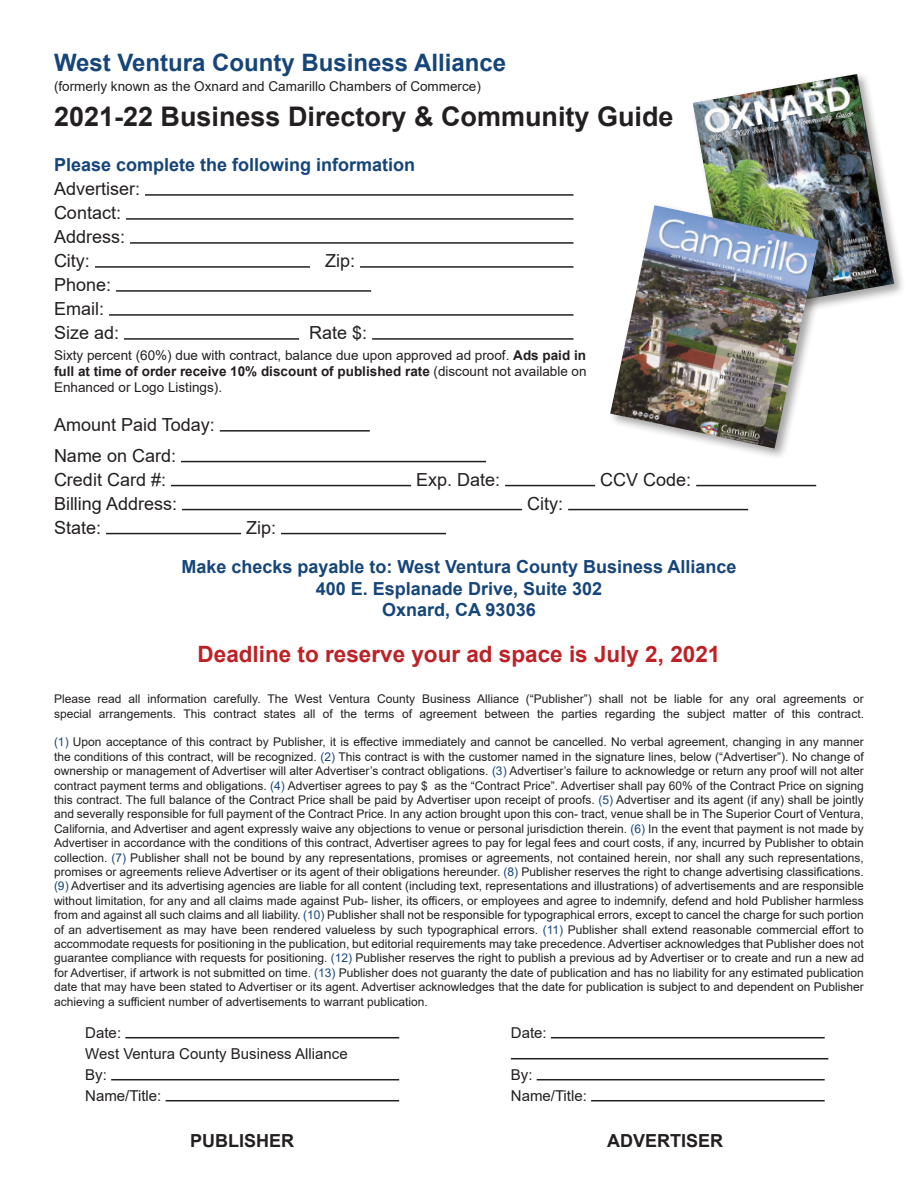
<style>
.page{position:relative;width:918px;height:1188px;background:#fff}
.page>*{position:absolute;margin:0;border:0;box-sizing:border-box;transform-origin:0 0}
.t1{font:700 27px "Arial";color:#231f20}
.t2{font:700 24px "Arial";color:#164579}
.t3{font:700 22.5px "Arial";color:#be2125}
.t4{font:18px/24px "Arial";color:#231f20}
.t5{font:700 18px/21.6px "Arial";color:#164579;text-align:center}
.t6{font:700 18px "Arial";color:#231f20}
.t7{font:15px "Arial";color:#231f20}
.t8{font:13.5px/16.2px "Arial";color:#231f20;text-align:justify}
.t9{font:12px/14.4px "Arial";color:#231f20}
.s1{font-weight:700}
.s2{color:#164579}
</style>
<div class="page">
<hr style="left:145px;top:194px;width:428px;height:2px;background:#231f20">
<hr style="left:126px;top:218px;width:447px;height:2px;background:#231f20">
<hr style="left:130px;top:242px;width:443px;height:2px;background:#231f20">
<hr style="left:95px;top:266px;width:215px;height:2px;background:#231f20">
<hr style="left:360px;top:266px;width:213px;height:2px;background:#231f20">
<hr style="left:116px;top:290px;width:255px;height:2px;background:#231f20">
<hr style="left:109px;top:314px;width:464px;height:2px;background:#231f20">
<hr style="left:124px;top:338px;width:175px;height:2px;background:#231f20">
<hr style="left:372px;top:338px;width:201px;height:2px;background:#231f20">
<hr style="left:220px;top:430px;width:150px;height:2px;background:#231f20">
<hr style="left:181px;top:461px;width:305px;height:1px;background:#231f20">
<hr style="left:171px;top:485px;width:240px;height:1px;background:#231f20">
<hr style="left:505px;top:485px;width:90px;height:1px;background:#231f20">
<hr style="left:696px;top:485px;width:120px;height:1px;background:#231f20">
<hr style="left:182px;top:509px;width:340px;height:1px;background:#231f20">
<hr style="left:568px;top:509px;width:180px;height:1px;background:#231f20">
<hr style="left:106px;top:533px;width:135px;height:1px;background:#231f20">
<hr style="left:281px;top:533px;width:165px;height:1px;background:#231f20">
<hr style="left:125px;top:1037px;width:274px;height:1px;background:#231f20">
<hr style="left:111px;top:1079px;width:288px;height:1px;background:#231f20">
<hr style="left:166px;top:1100px;width:233px;height:1px;background:#231f20">
<hr style="left:551px;top:1037px;width:274px;height:1px;background:#231f20">
<hr style="left:511px;top:1058px;width:317px;height:1px;background:#231f20">
<hr style="left:537px;top:1079px;width:288px;height:1px;background:#231f20">
<hr style="left:591px;top:1100px;width:234px;height:1px;background:#231f20">
<div style="left:690px;top:71px;width:216px;height:254px;background:#231f20;opacity:.41"></div>
<img style="left:693px;top:74px;width:201px;height:239px">
<div style="left:607px;top:202px;width:224px;height:259px;background:#231f20;opacity:.41"></div>
<img style="left:610px;top:205px;width:209px;height:244px">
<p class="t2" style="left:54px;top:46px;width:454px">West Ventura County Business Alliance</p>
<p class="t8" style="left:54px;top:78px;width:428px">(formerly known as the Oxnard and Camarillo Chambers of Commerce)</p>
<p class="t1" style="left:54px;top:98px;width:621px">2021-22 Business Directory &amp; Community Guide</p>
<p class="t5" style="left:54px;top:154px;width:363px">Please complete the following information</p>
<p class="t4" style="left:54px;top:176px;width:88px">Advertiser:</p>
<p class="t4" style="left:54px;top:200px;width:69px">Contact:</p>
<p class="t4" style="left:54px;top:224px;width:73px">Address:</p>
<p class="t4" style="left:54px;top:248px;width:38px">City:</p>
<p class="t4" style="left:325px;top:248px;width:32px">Zip:</p>
<p class="t4" style="left:54px;top:272px;width:59px">Phone:</p>
<p class="t4" style="left:54px;top:296px;width:52px">Email:</p>
<p class="t4" style="left:54px;top:320px;width:67px">Size ad:</p>
<p class="t4" style="left:309px;top:320px;width:60px">Rate $:</p>
<p class="t8" style="left:54px;top:347px;width:534px">Sixty percent (60%) due with contract, balance due upon approved ad proof. <span class="s1">Ads paid in full at time of order receive 10% discount of published rate</span> (discount not available on Enhanced or Logo Listings).</p>
<p class="t4" style="left:54px;top:412px;width:162px">Amount Paid Today:</p>
<p class="t4" style="left:54px;top:443px;width:124px">Name on Card:<br>Credit Card #:</p>
<p class="t4" style="left:416px;top:467px;width:86px">Exp. Date:</p>
<p class="t4" style="left:600px;top:467px;width:93px">CCV Code:</p>
<p class="t4" style="left:54px;top:491px;width:125px">Billing Address:</p>
<p class="t4" style="left:527px;top:491px;width:37px">City:</p>
<p class="t4" style="left:54px;top:515px;width:49px">State:</p>
<p class="t4" style="left:246px;top:515px;width:32px">Zip:</p>
<p class="t5" style="left:181px;top:556px;width:557px">Make checks payable to: West Ventura County Business Alliance<br>400 E. Esplanade Drive, Suite 302<br>Oxnard, CA 93036</p>
<p class="t3" style="left:198px;top:638px;width:524px">Deadline to reserve your ad space is July 2, 2021</p>
<p class="t9" style="left:54px;top:692px;width:812px">Please read all information carefully. The West Ventura County Business Alliance (“Publisher”) shall not be liable for any oral agreements or special arrangements. This contract states all of the terms of agreement between the parties regarding the subject matter of this contract.</p>
<p class="t9" style="left:54px;top:735px;width:812px;text-align:justify"><span class="s2">(1)</span> Upon acceptance of this contract by Publisher, it is effective immediately and cannot be cancelled. No verbal agreement, changing in any manner the conditions of this contract, will be recognized. <span class="s2">(2)</span> This contract is with the customer named in the signature lines, below (“Advertiser”). No change of ownership or management of Advertiser will alter Advertiser’s contract obligations. <span class="s2">(3)</span> Advertiser’s failure to acknowledge or return any proof will not alter contract payment terms and obligations. <span class="s2">(4)</span> Advertiser agrees to pay $ as the “Contract Price”. Advertiser shall pay 60% of the Contract Price on signing this contract. The full balance of the Contract Price shall be paid by Advertiser upon receipt of proofs. <span class="s2">(5)</span> Advertiser and its agent (if any) shall be jointly and severally responsible for full payment of the Contract Price. In any action brought upon this con- tract, venue shall be in The Superior Court of Ventura, California, and Advertiser and agent expressly waive any objections to venue or personal jurisdiction therein. <span class="s2">(6)</span> In the event that payment is not made by Advertiser in accordance with the conditions of this contract, Advertiser agrees to pay for legal fees and court costs, if any, incurred by Publisher to obtain collection. <span class="s2">(7)</span> Publisher shall not be bound by any representations, promises or agreements, not contained herein, nor shall any such representations, promises or agreements relieve Advertiser or its agent of their obligations hereunder. <span class="s2">(8)</span> Publisher reserves the right to change advertising classifications. <span class="s2">(9)</span> Advertiser and its advertising agencies are liable for all content (including text, representations and illustrations) of advertisements and are responsible without limitation, for any and all claims made against Pub- lisher, its officers, or employees and agree to indemnify, defend and hold Publisher harmless from and against all such claims and all liability. <span class="s2">(10)</span> Publisher shall not be responsible for typographical errors, except to cancel the charge for such portion of an advertisement as may have been rendered valueless by such typographical errors. <span class="s2">(11)</span> Publisher shall extend reasonable commercial effort to accommodate requests for positioning in the publication, but editorial requirements may take precedence. Advertiser acknowledges that Publisher does not guarantee compliance with requests for positioning. <span class="s2">(12)</span> Publisher reserves the right to publish a previous ad by Advertiser or to create and run a new ad for Advertiser, if artwork is not submitted on time. <span class="s2">(13)</span> Publisher does not guaranty the date of publication and has no liability for any estimated publication date that may have been stated to Advertiser or its agent. Advertiser acknowledges that the date for publication is subject to and dependent on Publisher achieving a sufficient number of advertisements to warrant publication.</p>
<p class="t7" style="left:85px;top:1022px;width:37px">Date:</p>
<p class="t7" style="left:85px;top:1043px;width:264px">West Ventura County Business Alliance</p>
<p class="t7" style="left:85px;top:1064px;width:23px">By:</p>
<p class="t7" style="left:85px;top:1085px;width:78px">Name/Title:</p>
<p class="t7" style="left:511px;top:1022px;width:37px">Date:</p>
<p class="t7" style="left:511px;top:1064px;width:23px">By:</p>
<p class="t7" style="left:511px;top:1085px;width:78px">Name/Title:</p>
<p class="t6" style="left:190px;top:1128px;width:106px">PUBLISHER</p>
<p class="t6" style="left:607px;top:1128px;width:118px">ADVERTISER</p>
</div>
